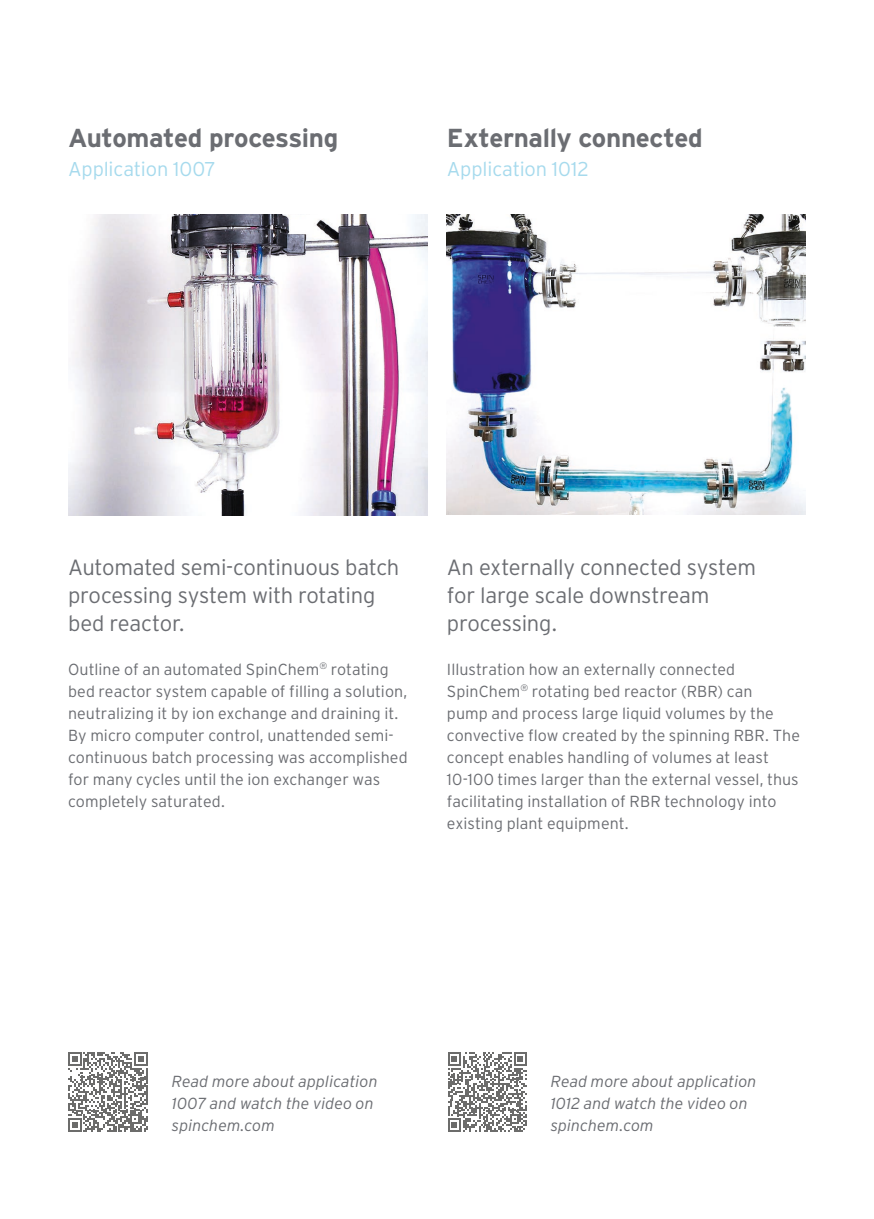
<style>
.page{position:relative;width:874px;height:1219px;background:#fff}
.page>*{position:absolute;margin:0;border:0;box-sizing:border-box;transform-origin:0 0}
.Mellanrubrik{font:700 26px "Interstate";letter-spacing:-.015em;color:#6b6d72}
.Ingress{font:300 22px/28px "Interstate";letter-spacing:-.01em;color:#6b6d72}
.Mellanrubrik-2{font:300 20px "Interstate";letter-spacing:-.005em;color:#a6daed}
.t1{font:300 16px/22px "Interstate";letter-spacing:.005em;color:#6b6d72}
.t2{font:italic 300 16px/22px "Interstate";letter-spacing:.005em;color:#6b6d72}
</style>
<div class="page">
<img style="left:446px;top:214px;width:359px;height:301px">
<img style="left:68px;top:214px;width:359px;height:301px">
<svg style="left:68px;top:1052px;width:79px;height:80px"></svg>
<svg style="left:448px;top:1052px;width:79px;height:80px"></svg>
<p class="Mellanrubrik" style="left:68px;top:124px;width:271px">Automated processing</p>
<p class="Mellanrubrik" style="left:446px;top:124px;width:257px">Externally connected</p>
<p class="Mellanrubrik-2" style="left:68px;top:158px;width:149px">Application 1007</p>
<p class="Mellanrubrik-2" style="left:446px;top:158px;width:143px">Application 1012</p>
<p class="Ingress" style="left:68px;top:553px;width:333px">Automated semi-continuous batch processing system with rotating bed reactor.</p>
<p class="t1" style="left:68px;top:658px;width:341px">Outline of an automated SpinChem<sup>®</sup> rotating bed reactor system capable of filling a solution, neutralizing it by ion exchange and draining it.<br>By micro computer control, unattended semi&shy;continuous batch processing was accomplished for many cycles until the ion exchanger was completely saturated.</p>
<p class="Ingress" style="left:446px;top:553px;width:310px">An externally connected system for large scale downstream processing.</p>
<p class="t1" style="left:446px;top:658px;width:354px">Illustration how an externally connected SpinChem<sup>®</sup> rotating bed reactor (RBR) can<br>pump and process large liquid volumes by the convective flow created by the spinning RBR. The concept enables handling of volumes at least 10-100 times larger than the external vessel, thus facilitating installation of RBR technology into existing plant equipment.</p>
<p class="t2" style="left:172px;top:1070px;width:207px">Read more about application<br>1007 and watch the video on spinchem.com</p>
<p class="t2" style="left:550px;top:1070px;width:207px">Read more about application<br>1012 and watch the video on spinchem.com</p>
</div>
